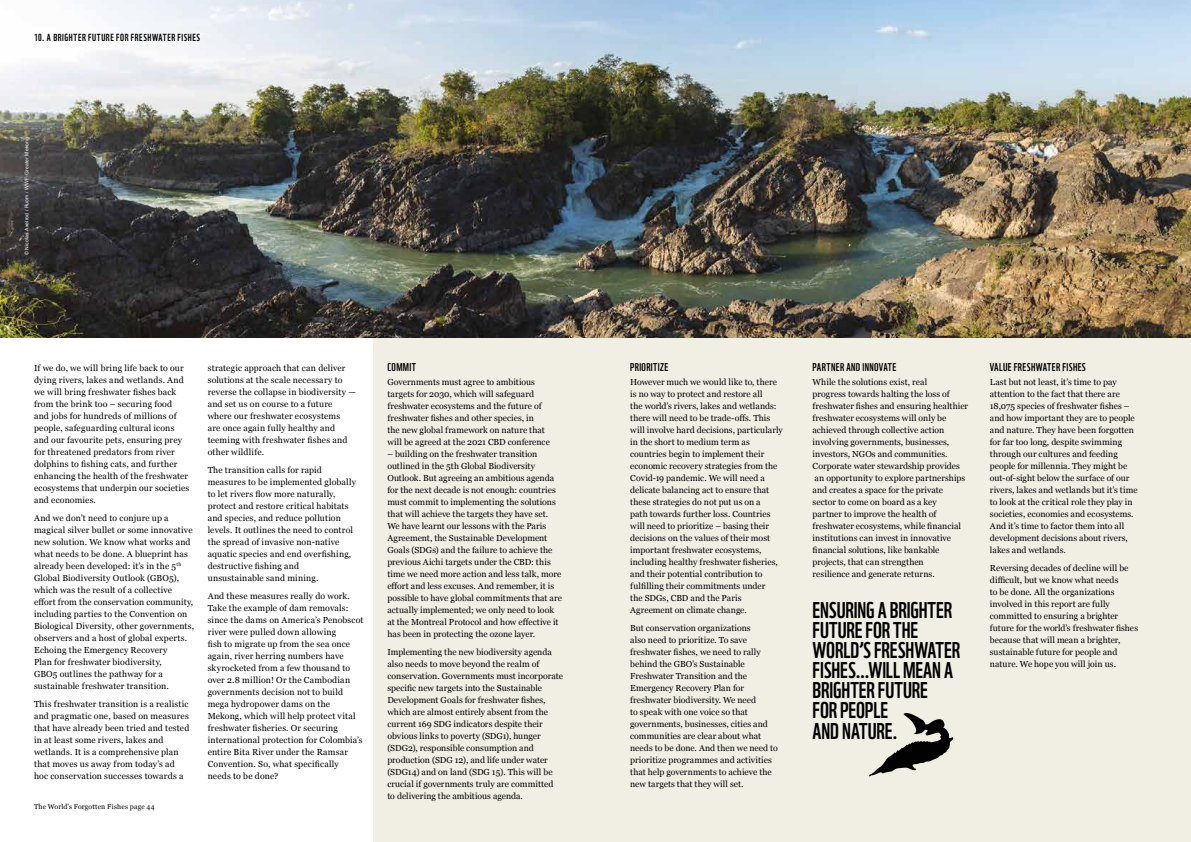
<style>
.page{position:relative;width:1191px;height:842px;background:#fff}
.page>*{position:absolute;margin:0;border:0;box-sizing:border-box;transform-origin:0 0}
.t1{font:22.2px/20.2px "WWF";letter-spacing:-.005em;color:#000}
.t2{font:11px "WWF";letter-spacing:.035em;color:#000}
.t3{font:10px "WWF";letter-spacing:.06em;color:#000}
.t4{font:8.8px/12px "Georgia";letter-spacing:.01em;color:#000}
.t5{font:7px "Georgia";letter-spacing:.015em;color:#000}
.t6{font:5px "Arial";letter-spacing:.03em;color:#fff}
</style>
<div class="page">
<div style="left:373px;top:324px;width:818px;height:518px;background:#f1efe4"></div>
<svg style="left:869px;top:712px;width:84px;height:64px"></svg>
<img style="left:0;top:0;width:1191px;height:337px">
<p class="t3" style="left:34px;top:30px;width:168px">10. A BRIGHTER FUTURE FOR FRESHWATER FISHES</p>
<p class="t6" style="left:23px;top:255px;width:119px;rotate:-90deg">© Nicolas Axelrod / Ruom / WWF-Greater Mekong</p>
<p class="t4" style="left:34px;top:362px;width:157px">If we do, we will bring life back to our dying rivers, lakes and wetlands. And we will bring freshwater fishes back from the brink too – securing food<br>and jobs for hundreds of millions of people, safeguarding cultural icons and our favourite pets, ensuring prey for threatened predators from river dolphins to fishing cats, and further enhancing the health of the freshwater ecosystems that underpin our societies and economies.</p>
<p class="t4" style="left:34px;top:512px;width:162px">And we don’t need to conjure up a magical silver bullet or some innovative new solution. We know what works and what needs to be done. A blueprint has already been developed: it’s in the 5<sup>th </sup>Global Biodiversity Outlook (GBO5), which was the result of a collective effort from the conservation community, including parties to the Convention on Biological Diversity, other governments, observers and a host of global experts.<br>Echoing the Emergency Recovery<br>Plan for freshwater biodiversity,<br>GBO5 outlines the pathway for a sustainable freshwater transition.</p>
<p class="t4" style="left:34px;top:698px;width:157px">This freshwater transition is a realistic and pragmatic one, based on measures that have already been tried and tested in at least some rivers, lakes and wetlands. It is a comprehensive plan that moves us away from today’s ad hoc conservation successes towards a</p>
<p class="t5" style="left:34px;top:801px;width:122px">The World’s Forgotten Fishes page 44</p>
<p class="t4" style="left:208px;top:362px;width:150px">strategic approach that can deliver solutions at the scale necessary to reverse the collapse in biodiversity — and set us on course to a future where our freshwater ecosystems<br>are once again fully healthy and teeming with freshwater fishes and other wildlife.</p>
<p class="t4" style="left:208px;top:464px;width:150px">The transition calls for rapid measures to be implemented globally to let rivers flow more naturally, protect and restore critical habitats and species, and reduce pollution levels. It outlines the need to control the spread of invasive non-native aquatic species and end overfishing, destructive fishing and unsustainable sand mining.</p>
<p class="t4" style="left:208px;top:590px;width:157px">And these measures really do work.<br>Take the example of dam removals: since the dams on America’s Penobscot river were pulled down allowing<br>fish to migrate up from the sea once again, river herring numbers have skyrocketed from a few thousand to over 2.8 million! Or the Cambodian governments decision not to build mega hydropower dams on the Mekong, which will help protect vital freshwater fisheries. Or securing international protection for Colombia’s entire Bita River under the Ramsar Convention. So, what specifically needs to be done?</p>
<p class="t2" style="left:387px;top:358px;width:30px">COMMIT</p>
<p class="t4" style="left:387px;top:375px;width:164px">Governments must agree to ambitious targets for 2030, which will safeguard freshwater ecosystems and the future of freshwater fishes and other species, in<br>the new global framework on nature that will be agreed at the 2021 CBD conference</p>
<p class="t4" style="left:387px;top:447px;width:176px">– building on the freshwater transition outlined in the 5th Global Biodiversity Outlook. But agreeing an ambitious agenda for the next decade is not enough: countries must commit to implementing the solutions that will achieve the targets they have set.<br>We have learnt our lessons with the Paris Agreement, the Sustainable Development Goals (SDGs) and the failure to achieve the previous Aichi targets under the CBD: this time we need more action and less talk, more effort and less excuses. And remember, it is possible to have global commitments that are actually implemented; we only need to look at the Montreal Protocol and how effective it has been in protecting the ozone layer.</p>
<p class="t4" style="left:387px;top:645px;width:177px">Implementing the new biodiversity agenda also needs to move beyond the realm of conservation. Governments must incorporate specific new targets into the Sustainable Development Goals for freshwater fishes, which are almost entirely absent from the current 169 SDG indicators despite their obvious links to poverty (SDG1), hunger (SDG2), responsible consumption and production (SDG 12), and life under water (SDG14) and on land (SDG 15). This will be crucial if governments truly are committed to delivering the ambitious agenda.</p>
<p class="t2" style="left:630px;top:358px;width:40px">PRIORITIZE</p>
<p class="t4" style="left:630px;top:375px;width:154px">However much we would like to, there is no way to protect and restore all<br>the world’s rivers, lakes and wetlands: there will need to be trade-offs. This will involve hard decisions, particularly in the short to medium term as countries begin to implement their economic recovery strategies from the Covid-19 pandemic. We will need a delicate balancing act to ensure that these strategies do not put us on a<br>path towards further loss. Countries will need to prioritize – basing their decisions on the values of their most important freshwater ecosystems, including healthy freshwater fisheries, and their potential contribution to fulfilling their commitments under<br>the SDGs, CBD and the Paris Agreement on climate change.</p>
<p class="t4" style="left:630px;top:621px;width:149px">But conservation organizations<br>also need to prioritize. To save freshwater fishes, we need to rally behind the GBO’s Sustainable Freshwater Transition and the Emergency Recovery Plan for freshwater biodiversity. We need<br>to speak with one voice so that governments, businesses, cities and communities are clear about what needs to be done. And then we need to prioritize programmes and activities that help governments to achieve the new targets that they will set.</p>
<p class="t2" style="left:812px;top:358px;width:85px">PARTNER AND INNOVATE</p>
<p class="t4" style="left:812px;top:375px;width:157px">While the solutions exist, real<br>progress towards halting the loss of freshwater fishes and ensuring healthier freshwater ecosystems will only be achieved through collective action involving governments, businesses, investors, NGOs and communities.<br>Corporate water stewardship provides an opportunity to explore partnerships and creates a space for the private sector to come on board as a key partner to improve the health of freshwater ecosystems, while financial institutions can invest in innovative financial solutions, like bankable projects, that can strengthen<br>resilience and generate returns.</p>
<h1 class="t1" style="left:812px;top:597px;width:149px">ENSURING A BRIGHTER<br>FUTURE FOR THE<br>WORLD’S FRESHWATER<br>FISHES…WILL MEAN A<br>BRIGHTER FUTURE<br>FOR PEOPLE<br>AND NATURE.</h1>
<p class="t2" style="left:990px;top:358px;width:97px">VALUE FRESHWATER FISHES</p>
<p class="t4" style="left:990px;top:375px;width:149px">Last but not least, it’s time to pay attention to the fact that there are 18,075 species of freshwater fishes – and how important they are to people and nature. They have been forgotten for far too long, despite swimming through our cultures and feeding people for millennia. They might be out-of-sight below the surface of our rivers, lakes and wetlands but it’s time to look at the critical role they play in societies, economies and ecosystems.<br>And it’s time to factor them into all development decisions about rivers, lakes and wetlands.</p>
<p class="t4" style="left:990px;top:561px;width:150px">Reversing decades of decline will be difficult, but we know what needs<br>to be done. All the organizations involved in this report are fully committed to ensuring a brighter future for the world’s freshwater fishes because that will mean a brighter, sustainable future for people and nature. We hope you will join us.</p>
</div>
